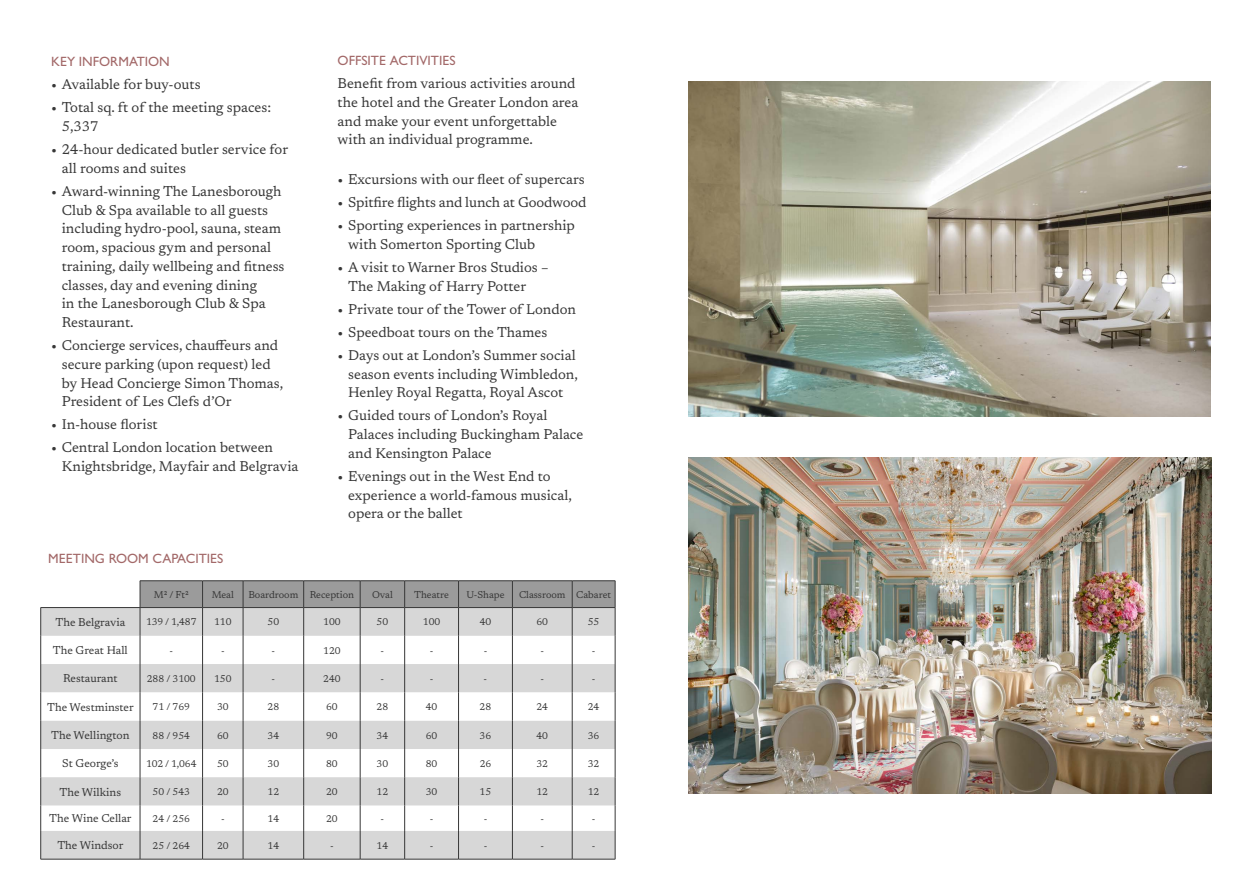
<style>
.page{position:relative;width:1259px;height:893px;background:#fff}
.page>*{position:absolute;margin:0;border:0;box-sizing:border-box;transform-origin:0 0}
.t1{font:14.25px/18.8px "Newsreader";color:#373737}
.t2{font:500 13.5px "Gill Sans MT Pro";color:#a36969}
.t3{font:11.4px "Newsreader";color:#373737}
.t4{font:9.9px "Newsreader";color:#373737}
</style>
<div class="page">
<img style="left:688px;top:457px;width:523px;height:336px">
<img style="left:688px;top:81px;width:522px;height:336px">
<svg style="left:41px;top:608px;width:99px;height:251px;fill:#d7d7d7"></svg>
<hr style="left:140px;top:580px;width:63px;height:1px;background:#373737">
<hr style="left:202px;top:580px;width:41px;height:1px;background:#373737">
<hr style="left:243px;top:580px;width:61px;height:1px;background:#373737">
<hr style="left:304px;top:580px;width:56px;height:1px;background:#373737">
<hr style="left:360px;top:580px;width:45px;height:1px;background:#373737">
<hr style="left:405px;top:580px;width:53px;height:1px;background:#373737">
<hr style="left:458px;top:580px;width:54px;height:1px;background:#373737">
<hr style="left:512px;top:580px;width:60px;height:1px;background:#373737">
<hr style="left:572px;top:580px;width:43px;height:1px;background:#373737">
<hr style="left:40px;top:607px;width:100px;height:1px;background:#373737">
<svg style="left:40px;top:608px;width:1px;height:251px"></svg>
<hr style="left:40px;top:859px;width:100px;height:1px;background:#373737">
<hr style="left:140px;top:859px;width:62px;height:1px;background:#373737">
<hr style="left:202px;top:859px;width:41px;height:1px;background:#373737">
<hr style="left:243px;top:859px;width:61px;height:1px;background:#373737">
<hr style="left:304px;top:859px;width:56px;height:1px;background:#373737">
<hr style="left:360px;top:859px;width:45px;height:1px;background:#373737">
<hr style="left:405px;top:859px;width:53px;height:1px;background:#373737">
<svg style="left:140px;top:581px;width:476px;height:278px"></svg>
<hr style="left:458px;top:859px;width:54px;height:1px;background:#373737">
<hr style="left:512px;top:859px;width:60px;height:1px;background:#373737">
<hr style="left:572px;top:859px;width:43px;height:1px;background:#373737">
<p class="t2" style="left:51px;top:54px;width:120px">KEY INFORMATION</p>
<p class="t1" style="left:51px;top:74px;width:151px">• Available for buy-outs</p>
<p class="t1" style="left:62px;top:97px;width:211px;text-indent:-11px">• Total sq. ft of the meeting spaces:<br>5,337</p>
<p class="t1" style="left:62px;top:139px;width:228px;text-indent:-11px">• 24-hour dedicated butler service for all rooms and suites</p>
<p class="t1" style="left:62px;top:181px;width:224px;text-indent:-11px">• Award-winning The Lanesborough<br>Club &amp; Spa available to all guests including hydro-pool, sauna, steam room, spacious gym and personal training, daily wellbeing and fitness classes, day and evening dining<br>in the Lanesborough Club &amp; Spa<br>Restaurant.</p>
<p class="t1" style="left:62px;top:335px;width:223px;text-indent:-11px">• Concierge services, chauffeurs and secure parking (upon request) led by Head Concierge Simon Thomas,<br>President of Les Clefs d’Or</p>
<p class="t1" style="left:51px;top:414px;width:108px">• In-house florist</p>
<p class="t1" style="left:62px;top:437px;width:238px;text-indent:-11px">• Central London location between<br>Knightsbridge, Mayfair and Belgravia</p>
<p class="t2" style="left:338px;top:52px;width:120px">OFFSITE ACTIVITIES</p>
<p class="t1" style="left:338px;top:73px;width:242px">Benefit from various activities around the hotel and the Greater London area and make your event unforgettable with an individual programme.</p>
<p class="t1" style="left:338px;top:169px;width:249px">• Excursions with our fleet of supercars</p>
<p class="t1" style="left:338px;top:192px;width:250px">• Spitfire flights and lunch at Goodwood</p>
<p class="t1" style="left:348px;top:215px;width:228px;text-indent:-11px">• Sporting experiences in partnership with Somerton Sporting Club</p>
<p class="t1" style="left:348px;top:257px;width:202px;text-indent:-11px">• A visit to Warner Bros Studios –<br>The Making of Harry Potter</p>
<p class="t1" style="left:338px;top:299px;width:240px">• Private tour of the Tower of London</p>
<p class="t1" style="left:338px;top:322px;width:211px">• Speedboat tours on the Thames</p>
<p class="t1" style="left:348px;top:345px;width:231px;text-indent:-11px">• Days out at London’s Summer social season events including Wimbledon,<br>Henley Royal Regatta, Royal Ascot</p>
<p class="t1" style="left:348px;top:405px;width:237px;text-indent:-11px">• Guided tours of London’s Royal<br>Palaces including Buckingham Palace and Kensington Palace</p>
<p class="t1" style="left:348px;top:466px;width:225px;text-indent:-11px">• Evenings out in the West End to experience a world-famous musical, opera or the ballet</p>
<p class="t2" style="left:48px;top:550px;width:177px">MEETING ROOM CAPACITIES</p>
<p class="t4" style="left:154px;top:587px;width:37px">M² / Ft²</p>
<p class="t4" style="left:212px;top:587px;width:24px">Meal</p>
<p class="t4" style="left:248px;top:587px;width:107px">Boardroom Reception</p>
<p class="t4" style="left:372px;top:587px;width:22px">Oval</p>
<p class="t4" style="left:414px;top:587px;width:36px">Theatre</p>
<p class="t4" style="left:466px;top:587px;width:40px">U-Shape</p>
<p class="t4" style="left:519px;top:587px;width:94px">Classroom Cabaret</p>
<p class="t3" style="left:55px;top:614px;width:71px">The Belgravia</p>
<p class="t4" style="left:146px;top:615px;width:52px">139 / 1,487</p>
<p class="t4" style="left:214px;top:615px;width:19px">110</p>
<p class="t4" style="left:267px;top:615px;width:13px">50</p>
<p class="t4" style="left:323px;top:615px;width:19px">100</p>
<p class="t4" style="left:376px;top:615px;width:13px">50</p>
<p class="t4" style="left:423px;top:615px;width:19px">100</p>
<p class="t4" style="left:480px;top:615px;width:13px">40</p>
<p class="t4" style="left:536px;top:615px;width:13px">60</p>
<p class="t4" style="left:588px;top:615px;width:13px">55</p>
<p class="t3" style="left:53px;top:642px;width:76px">The Great Hall</p>
<p class="t4" style="left:169px;top:643px;width:5px">-</p>
<p class="t4" style="left:221px;top:643px;width:5px">-</p>
<p class="t4" style="left:271px;top:643px;width:5px">-</p>
<p class="t4" style="left:323px;top:643px;width:19px">120</p>
<p class="t4" style="left:380px;top:643px;width:5px">-</p>
<p class="t4" style="left:430px;top:643px;width:5px">-</p>
<p class="t4" style="left:484px;top:643px;width:5px">-</p>
<p class="t4" style="left:540px;top:643px;width:5px">-</p>
<p class="t4" style="left:592px;top:643px;width:5px">-</p>
<p class="t3" style="left:63px;top:670px;width:56px">Restaurant</p>
<p class="t4" style="left:147px;top:671px;width:50px">288 / 3100</p>
<p class="t4" style="left:214px;top:671px;width:19px">150</p>
<p class="t4" style="left:271px;top:671px;width:5px">-</p>
<p class="t4" style="left:323px;top:671px;width:19px">240</p>
<p class="t4" style="left:380px;top:671px;width:5px">-</p>
<p class="t4" style="left:430px;top:671px;width:5px">-</p>
<p class="t4" style="left:484px;top:671px;width:5px">-</p>
<p class="t4" style="left:540px;top:671px;width:5px">-</p>
<p class="t4" style="left:592px;top:671px;width:5px">-</p>
<p class="t3" style="left:47px;top:699px;width:88px">The Westminster</p>
<p class="t4" style="left:153px;top:700px;width:39px">71 / 769</p>
<p class="t4" style="left:217px;top:700px;width:13px">30</p>
<p class="t4" style="left:267px;top:700px;width:13px">28</p>
<p class="t4" style="left:326px;top:700px;width:13px">60</p>
<p class="t4" style="left:376px;top:700px;width:13px">28</p>
<p class="t4" style="left:426px;top:700px;width:13px">40</p>
<p class="t4" style="left:480px;top:700px;width:13px">28</p>
<p class="t4" style="left:536px;top:700px;width:13px">24</p>
<p class="t4" style="left:588px;top:700px;width:13px">24</p>
<p class="t3" style="left:51px;top:727px;width:80px">The Wellington</p>
<p class="t4" style="left:153px;top:728px;width:39px">88 / 954</p>
<p class="t4" style="left:217px;top:728px;width:13px">60</p>
<p class="t4" style="left:267px;top:728px;width:13px">34</p>
<p class="t4" style="left:326px;top:728px;width:13px">90</p>
<p class="t4" style="left:376px;top:728px;width:13px">34</p>
<p class="t4" style="left:426px;top:728px;width:13px">60</p>
<p class="t4" style="left:480px;top:728px;width:13px">36</p>
<p class="t4" style="left:536px;top:728px;width:13px">40</p>
<p class="t4" style="left:588px;top:728px;width:13px">36</p>
<p class="t3" style="left:62px;top:755px;width:58px">St George’s</p>
<p class="t4" style="left:146px;top:756px;width:52px">102 / 1,064</p>
<p class="t4" style="left:217px;top:756px;width:13px">50</p>
<p class="t4" style="left:267px;top:756px;width:13px">30</p>
<p class="t4" style="left:326px;top:756px;width:13px">80</p>
<p class="t4" style="left:376px;top:756px;width:13px">30</p>
<p class="t4" style="left:426px;top:756px;width:13px">80</p>
<p class="t4" style="left:480px;top:756px;width:13px">26</p>
<p class="t4" style="left:536px;top:756px;width:13px">32</p>
<p class="t4" style="left:588px;top:756px;width:13px">32</p>
<p class="t3" style="left:60px;top:784px;width:63px">The Wilkins</p>
<p class="t4" style="left:153px;top:785px;width:39px">50 / 543</p>
<p class="t4" style="left:217px;top:785px;width:13px">20</p>
<p class="t4" style="left:267px;top:785px;width:13px">12</p>
<p class="t4" style="left:326px;top:785px;width:13px">20</p>
<p class="t4" style="left:376px;top:785px;width:13px">12</p>
<p class="t4" style="left:426px;top:785px;width:13px">30</p>
<p class="t4" style="left:480px;top:785px;width:13px">15</p>
<p class="t4" style="left:536px;top:785px;width:13px">12</p>
<p class="t4" style="left:588px;top:785px;width:13px">12</p>
<p class="t3" style="left:49px;top:810px;width:84px">The Wine Cellar</p>
<p class="t4" style="left:153px;top:811px;width:39px">24 / 256</p>
<p class="t4" style="left:221px;top:811px;width:5px">-</p>
<p class="t4" style="left:267px;top:811px;width:13px">14</p>
<p class="t4" style="left:326px;top:811px;width:13px">20</p>
<p class="t4" style="left:380px;top:811px;width:5px">-</p>
<p class="t4" style="left:430px;top:811px;width:5px">-</p>
<p class="t4" style="left:484px;top:811px;width:5px">-</p>
<p class="t4" style="left:540px;top:811px;width:5px">-</p>
<p class="t4" style="left:592px;top:811px;width:5px">-</p>
<p class="t3" style="left:57px;top:837px;width:68px">The Windsor</p>
<p class="t4" style="left:153px;top:838px;width:39px">25 / 264</p>
<p class="t4" style="left:217px;top:838px;width:13px">20</p>
<p class="t4" style="left:267px;top:838px;width:13px">14</p>
<p class="t4" style="left:330px;top:838px;width:5px">-</p>
<p class="t4" style="left:376px;top:838px;width:13px">14</p>
<p class="t4" style="left:430px;top:838px;width:5px">-</p>
<p class="t4" style="left:484px;top:838px;width:5px">-</p>
<p class="t4" style="left:540px;top:838px;width:5px">-</p>
<p class="t4" style="left:592px;top:838px;width:5px">-</p>
</div>
